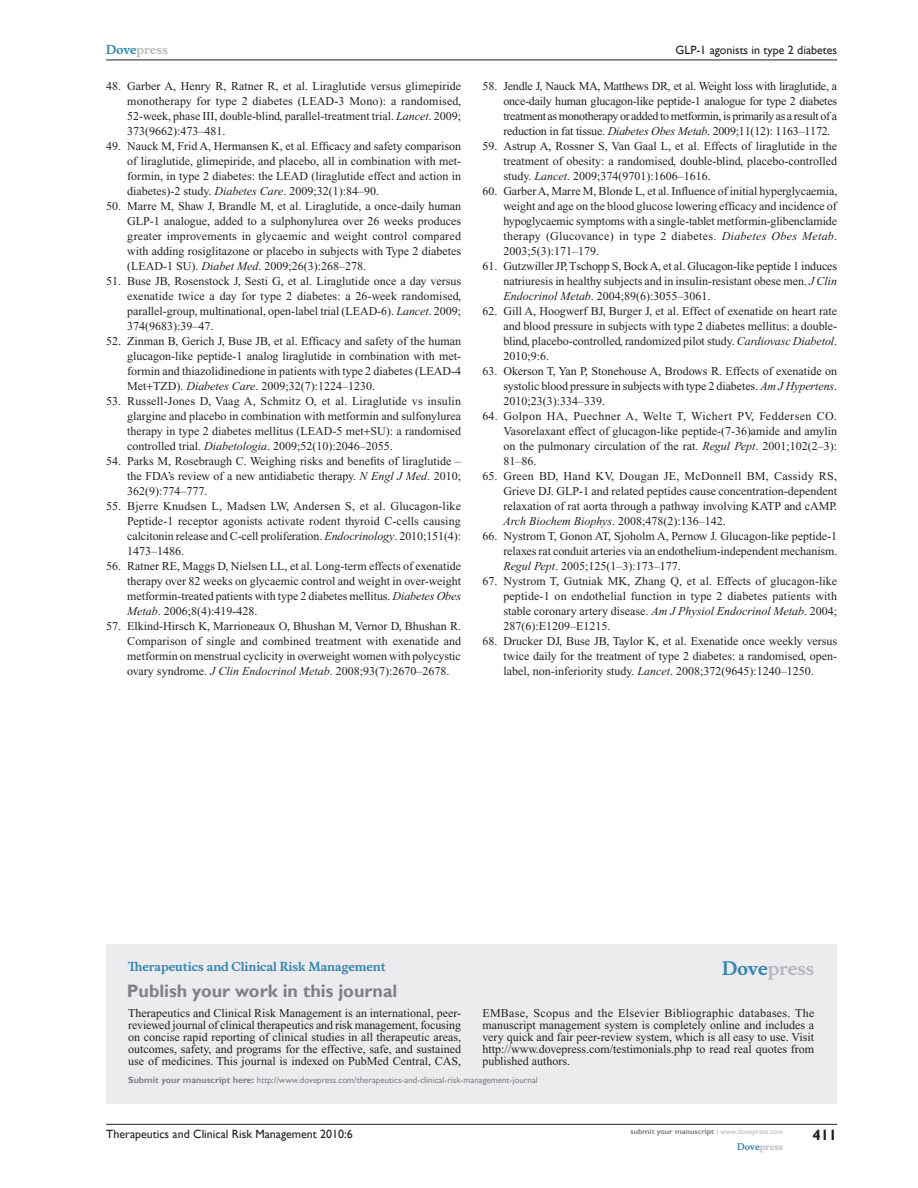
<style>
.page{position:relative;width:918px;height:1188px;background:#fff}
.page>*{position:absolute;margin:0;border:0;box-sizing:border-box;transform-origin:0 0}
.t1{font:700 18px "Gill Sans";color:#808285}
.t2{font:700 18px "Musee";color:#b8b9bc}
.t3{font:700 15px "Gill Sans";color:#231f20}
.t4{font:12px/15px "Times New Roman";color:#231f20;text-align:justify}
.t5{font:12px "Gill Sans";color:#231f20}
.t6{font:700 12px "Musee";color:#3485ae}
.t7{font:700 12px "Musee";color:#b8b9bc}
.t8{font:9px "Gill Sans";color:#808285}
.t9{font:700 9px "Musee";color:#b8b9bc}
.t10{font:700 7.5px "Gill Sans";color:#808285}
.s1{color:#3485ae}
.s2{font-style:italic}
.s3{font-weight:700}
.s4{font-weight:400;color:#b8b9bc}
</style>
<div class="page">
<div style="left:106px;top:944px;width:731px;height:159px;background:#ececee"></div>
<hr style="left:106px;top:1124px;width:731px;height:1px;background:#231f20">
<hr style="left:106px;top:60px;width:731px;height:1px;background:#231f20">
<p class="t7" style="left:106px;top:43px;width:63px"><span class="s1">Dove</span>press</p>
<p class="t4" style="left:127px;top:79px;width:335px;text-indent:-21px">48. Garber A, Henry R, Ratner R, et al. Liraglutide versus glimepiride monotherapy for type 2 diabetes (LEAD-3 Mono): a randomised, 52-week, phase III, double-blind, parallel-treatment trial. <span class="s2">Lancet</span>. 2009; 373(9662):473–481.</p>
<p class="t4" style="left:127px;top:139px;width:335px;text-indent:-21px">49. Nauck M, Frid A, Hermansen K, et al. Efficacy and safety comparison of liraglutide, glimepiride, and placebo, all in combination with met&shy;formin, in type 2 diabetes: the LEAD (liraglutide effect and action in diabetes)-2 study. <span class="s2">Diabetes Care</span>. 2009;32(1):84–90.</p>
<p class="t4" style="left:127px;top:199px;width:335px;text-indent:-21px">50. Marre M, Shaw J, Brandle M, et al. Liraglutide, a once-daily human GLP-1 analogue, added to a sulphonylurea over 26 weeks produces greater improvements in glycaemic and weight control compared with adding rosiglitazone or placebo in subjects with Type 2 diabetes (LEAD-1 SU). <span class="s2">Diabet Med</span>. 2009;26(3):268–278.</p>
<p class="t4" style="left:127px;top:274px;width:336px;text-indent:-21px">51. Buse JB, Rosenstock J, Sesti G, et al. Liraglutide once a day versus exenatide twice a day for type 2 diabetes: a 26-week randomised, parallel-group, multinational, open-label trial (LEAD-6). <span class="s2">Lancet</span>. 2009; 374(9683):39–47.</p>
<p class="t4" style="left:127px;top:334px;width:335px;text-indent:-21px">52. Zinman B, Gerich J, Buse JB, et al. Efficacy and safety of the human glucagon-like peptide-1 analog liraglutide in combination with met&shy;formin and thiazolidinedione in patients with type 2 diabetes (LEAD-4<br>Met TZD). <span class="s2">Diabetes Care</span>. 2009;32(7):1224–1230.</p>
<p class="t4" style="left:127px;top:394px;width:335px;text-indent:-21px">53. Russell-Jones D, Vaag A, Schmitz O, et al. Liraglutide vs insulin glargine and placebo in combination with metformin and sulfonylurea therapy in type 2 diabetes mellitus (LEAD-5 met SU): a randomised controlled trial. <span class="s2">Diabetologia</span>. 2009;52(10):2046–2055.</p>
<p class="t4" style="left:127px;top:454px;width:335px;text-indent:-21px">54. Parks M, Rosebraugh C. Weighing risks and benefits of liraglutide – the FDA’s review of a new antidiabetic therapy. <span class="s2">N Engl J Med</span>. 2010; 362(9):774–777.</p>
<p class="t4" style="left:127px;top:499px;width:335px;text-indent:-21px">55. Bjerre Knudsen L, Madsen LW, Andersen S, et al. Glucagon-like Peptide-1 receptor agonists activate rodent thyroid C-cells causing calcitonin release and C-cell proliferation. <span class="s2">Endocrinology</span>. 2010;151(4):<br>1473–1486.</p>
<p class="t4" style="left:127px;top:559px;width:335px;text-indent:-21px">56. Ratner RE, Maggs D, Nielsen LL, et al. Long-term effects of exenatide therapy over 82 weeks on glycaemic control and weight in over-weight metformin-treated patients with type 2 diabetes mellitus. <span class="s2">Diabetes Obes Metab</span>. 2006;8(4):419-428.</p>
<p class="t4" style="left:127px;top:619px;width:336px;text-indent:-21px">57. Elkind-Hirsch K, Marrioneaux O, Bhushan M, Vernor D, Bhushan R.<br>Comparison of single and combined treatment with exenatide and metformin on menstrual cyclicity in overweight women with polycystic ovary syndrome. <span class="s2">J Clin Endocrinol Metab</span>. 2008;93(7):2670–2678.</p>
<p class="t5" style="left:676px;top:43px;width:163px">GLP-1 agonists in type 2 diabetes</p>
<p class="t4" style="left:503px;top:79px;width:335px;text-indent:-21px">58. Jendle J, Nauck MA, Matthews DR, et al. Weight loss with liraglutide, a once-daily human glucagon-like peptide-1 analogue for type 2 diabetes treatment as monotherapy or added to metformin, is primarily as a result of a reduction in fat tissue. <span class="s2">Diabetes Obes Metab</span>. 2009;11(12): 1163–1172.</p>
<p class="t4" style="left:503px;top:139px;width:335px;text-indent:-21px">59. Astrup A, Rossner S, Van Gaal L, et al. Effects of liraglutide in the treatment of obesity: a randomised, double-blind, placebo-controlled study. <span class="s2">Lancet</span>. 2009;374(9701):1606–1616.</p>
<p class="t4" style="left:503px;top:184px;width:335px;text-indent:-21px">60. Garber A, Marre M, Blonde L, et al. Influence of initial hyperglycaemia, weight and age on the blood glucose lowering efficacy and incidence of hypoglycaemic symptoms with a single-tablet metformin-glibenclamide therapy (Glucovance) in type 2 diabetes. <span class="s2">Diabetes Obes Metab</span>.<br>2003;5(3):171–179.</p>
<p class="t4" style="left:503px;top:259px;width:335px;text-indent:-21px">61. Gutzwiller JP, Tschopp S, Bock A, et al. Glucagon-like peptide 1 induces natriuresis in healthy subjects and in insulin-resistant obese men. <span class="s2">J Clin Endocrinol Metab</span>. 2004;89(6):3055–3061.</p>
<p class="t4" style="left:503px;top:304px;width:335px;text-indent:-21px">62. Gill A, Hoogwerf BJ, Burger J, et al. Effect of exenatide on heart rate and blood pressure in subjects with type 2 diabetes mellitus: a double&shy;blind, placebo-controlled, randomized pilot study. <span class="s2">Cardiovasc Diabetol</span>.<br>2010;9:6.</p>
<p class="t4" style="left:503px;top:364px;width:335px;text-indent:-21px">63. Okerson T, Yan P, Stonehouse A, Brodows R. Effects of exenatide on systolic blood pressure in subjects with type 2 diabetes. <span class="s2">Am J Hypertens</span>.<br>2010;23(3):334–339.</p>
<p class="t4" style="left:503px;top:409px;width:335px;text-indent:-21px">64. Golpon HA, Puechner A, Welte T, Wichert PV, Feddersen CO.<br>Vasorelaxant effect of glucagon-like peptide-(7-36)amide and amylin on the pulmonary circulation of the rat. <span class="s2">Regul Pept</span>. 2001;102(2–3):<br>81–86.</p>
<p class="t4" style="left:503px;top:469px;width:335px;text-indent:-21px">65. Green BD, Hand KV, Dougan JE, McDonnell BM, Cassidy RS, Grieve DJ. GLP-1 and related peptides cause concentration-dependent relaxation of rat aorta through a pathway involving KATP and cAMP.<br><span class="s2">Arch Biochem Biophys</span>. 2008;478(2):136–142.</p>
<p class="t4" style="left:503px;top:529px;width:336px;text-indent:-21px">66. Nystrom T, Gonon AT, Sjoholm A, Pernow J. Glucagon-like peptide-1 relaxes rat conduit arteries via an endothelium-independent mechanism.<br><span class="s2">Regul Pept</span>. 2005;125(1–3):173–177.</p>
<p class="t4" style="left:503px;top:574px;width:335px;text-indent:-21px">67. Nystrom T, Gutniak MK, Zhang Q, et al. Effects of glucagon-like peptide-1 on endothelial function in type 2 diabetes patients with stable coronary artery disease. <span class="s2">Am J Physiol Endocrinol Metab</span>. 2004; 287(6):E1209–E1215.</p>
<p class="t4" style="left:503px;top:634px;width:335px;text-indent:-21px">68. Drucker DJ, Buse JB, Taylor K, et al. Exenatide once weekly versus twice daily for the treatment of type 2 diabetes: a randomised, open&shy;label, non-inferiority study. <span class="s2">Lancet</span>. 2008;372(9645):1240–1250.</p>
<p class="t6" style="left:128px;top:959px;width:259px">Therapeutics and Clinical Risk Management</p>
<h1 class="t1" style="left:127px;top:980px;width:272px">Publish your work in this journal</h1>
<h1 class="t2" style="left:722px;top:958px;width:94px"><span class="s1">Dove</span>press</h1>
<p class="t4" style="left:128px;top:1007px;width:334px;line-height:12px">Therapeutics and Clinical Risk Management is an international, peer&shy;reviewed journal of clinical therapeutics and risk management, focusing on concise rapid reporting of clinical studies in all therapeutic areas, outcomes, safety, and programs for the effective, safe, and sustained use of medicines. This journal is indexed on PubMed Central, CAS,</p>
<p class="t4" style="left:482px;top:1007px;width:333px;line-height:12px">EMBase, Scopus and the Elsevier Bibliographic databases. The manuscript management system is completely online and includes a very quick and fair peer-review system, which is all easy to use. Visit http://www.dovepress.com/testimonials.php to read real quotes from published authors.</p>
<p class="t8" style="left:128px;top:1075px;width:411px"><span class="s3">Submit your manuscript here:</span> http://www.dovepress.com/therapeutics-and-clinical-risk-management-journal</p>
<p class="t5" style="left:106px;top:1127px;width:248px">Therapeutics and Clinical Risk Management 2010:6</p>
<p class="t10" style="left:631px;top:1127px;width:154px">submit your manuscript <span class="s4">| www.dovepress.com</span></p>
<p class="t9" style="left:737px;top:1141px;width:48px"><span class="s1">Dove</span>press</p>
<p class="t3" style="left:812px;top:1126px;width:26px">411</p>
</div>
